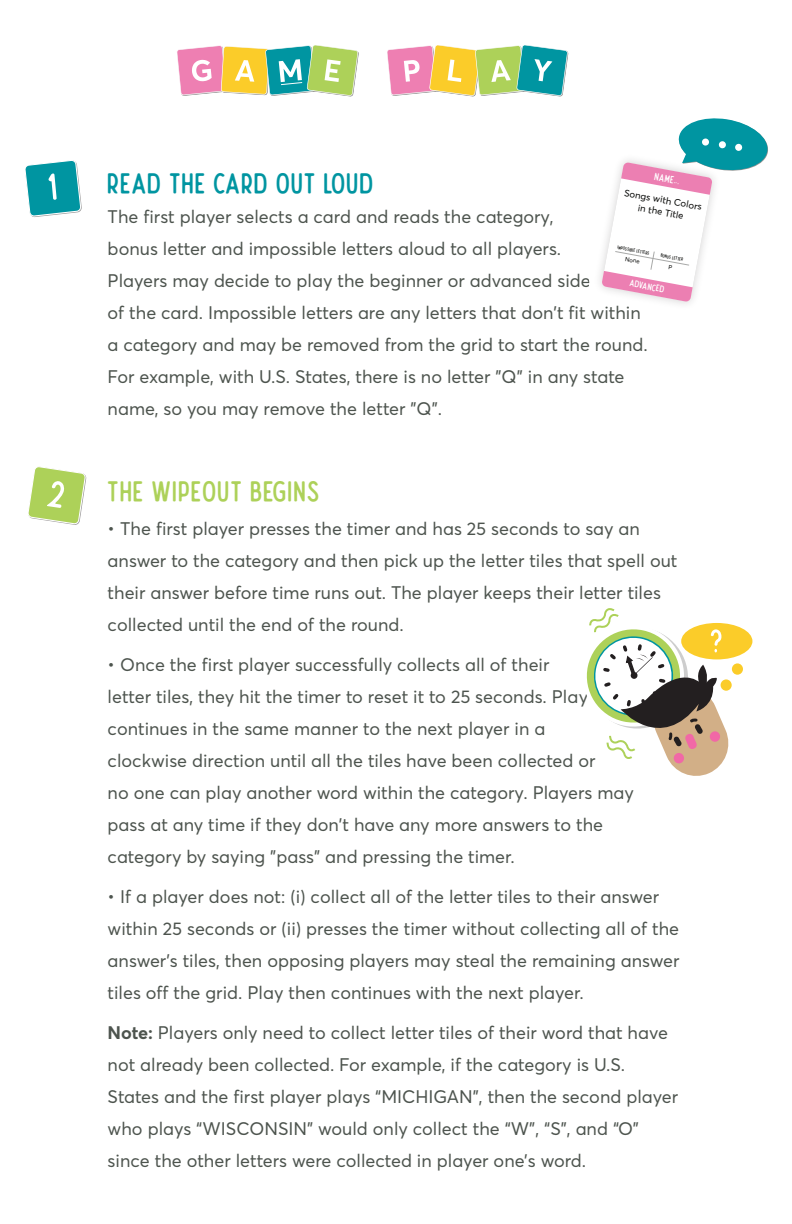
<style>
.page{position:relative;width:792px;height:1224px;background:#fff}
.page>*{position:absolute;margin:0;border:0;box-sizing:border-box;transform-origin:0 0}
.t1{font:32px "Nature Spirit";letter-spacing:.05em;color:#0095a1}
.t2{font:32px "Nature Spirit";letter-spacing:.05em;color:#add159}
.t3{font:18px/32px "Averta";color:#4d544e}
.t4{font:11.6px "Nature Spirit";color:#fff}
.t5{font:10.6px "Nature Spirit";color:#fff}
.t6{font:9.6px/12px "Averta";color:#060705;text-align:center}
.t7{font:6px "Averta";color:#060705}
.t8{font:5px "Nature Spirit";color:#060705}
.s1{font-weight:700}
</style>
<div class="page">
<svg style="left:25px;top:160px;width:57px;height:57px"></svg>
<svg style="left:28px;top:466px;width:58px;height:59px"></svg>
<svg style="left:586px;top:608px;width:166px;height:168px"></svg>
<svg style="left:177px;top:45px;width:182px;height:51px"></svg>
<svg style="left:387px;top:45px;width:181px;height:51px"></svg>
<svg style="left:602px;top:118px;width:166px;height:184px"></svg>
<h1 class="t1" style="left:108px;top:167px;width:267px">READ THE CARD OUT LOUD</h1>
<p class="t4" style="left:656px;top:171px;width:26px;rotate:10deg">NAME...</p>
<p class="t6" style="left:625px;top:187px;width:80px;rotate:10deg">Songs with Colors in the Title</p>
<p class="t8" style="left:618px;top:245px;width:33px;rotate:10deg">IMPOSSIBLE LETTERS</p>
<p class="t8" style="left:661px;top:253px;width:24px;rotate:10deg">BONUS LETTER</p>
<p class="t3" style="left:108px;top:201px;width:542px">The first player selects a card and reads the category,<br>bonus letter and impossible letters aloud to all players.<br>Players may decide to play the beginner or advanced side<br>of the card. Impossible letters are any letters that don't fit within a category and may be removed from the grid to start the round.<br>For example, with U.S. States, there is no letter "Q" in any state name, so you may remove the letter "Q".</p>
<p class="t7" style="left:626px;top:255px;width:16px;rotate:10deg">None</p>
<p class="t5" style="left:631px;top:278px;width:36px;rotate:10deg">ADVANCED</p>
<h1 class="t2" style="left:108px;top:476px;width:213px">THE WIPEOUT BEGINS</h1>
<p class="t3" style="left:108px;top:512px;width:571px">• The first player presses the timer and has 25 seconds to say an answer to the category and then pick up the letter tiles that spell out their answer before time runs out. The player keeps their letter tiles collected until the end of the round.</p>
<p class="t3" style="left:108px;top:648px;width:528px">• Once the first player successfully collects all of their<br>letter tiles, they hit the timer to reset it to 25 seconds. Play continues in the same manner to the next player in a<br>clockwise direction until all the tiles have been collected or<br>no one can play another word within the category. Players may pass at any time if they don't have any more answers to the category by saying "pass" and pressing the timer.</p>
<p class="t3" style="left:108px;top:881px;width:573px">• If a player does not: (i) collect all of the letter tiles to their answer within 25 seconds or (ii) presses the timer without collecting all of the answer's tiles, then opposing players may steal the remaining answer tiles off the grid. Play then continues with the next player.</p>
<p class="t3" style="left:108px;top:1017px;width:572px"><span class="s1">Note:</span> Players only need to collect letter tiles of their word that have not already been collected. For example, if the category is U.S.<br>States and the first player plays “MICHIGAN”, then the second player who plays “WISCONSIN” would only collect the “W”, “S”, and “O” since the other letters were collected in player one’s word.</p>
</div>
